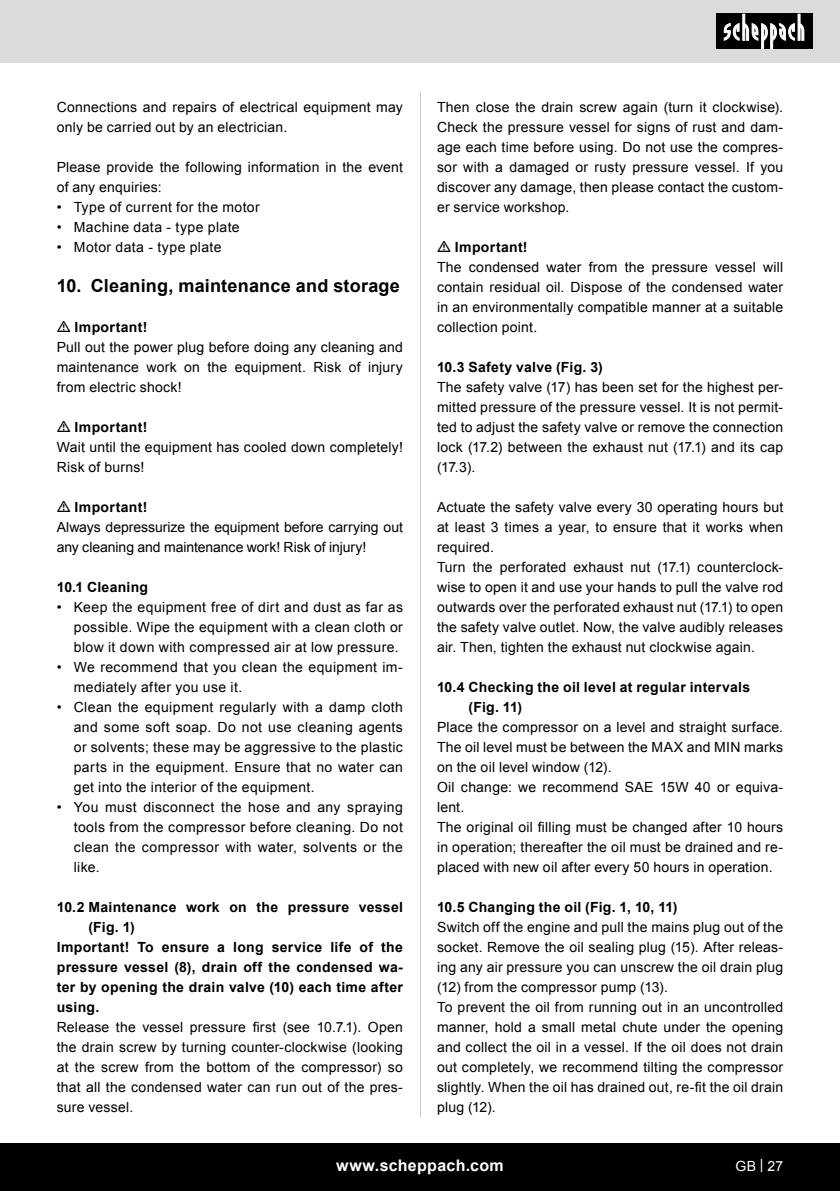
<style>
.page{position:relative;width:840px;height:1191px;background:#fff}
.page>*{position:absolute;margin:0;border:0;box-sizing:border-box;transform-origin:0 0}
.t1{font:700 18px "Arial";letter-spacing:.01em;color:#000}
.t2{font:700 16px "Arial";letter-spacing:.02em;color:#fff}
.t3{font:14px/20px "Arial";letter-spacing:.015em;color:#000;text-align:justify}
.Grundtext_Bold{font:700 14px/20px "Arial";letter-spacing:.02em;color:#000}
.t4{font:14px/20px "Arial";letter-spacing:-.005em;color:#000}
.t5{font:14px "Arial";color:#fff}
</style>
<div class="page">
<div style="left:0;top:0;width:839px;height:63px;background:#dbdbdb"></div>
<div style="left:0;top:1143px;width:839px;height:48px;background:#000"></div>
<div style="left:716px;top:14px;width:96px;height:35px;background:#000"></div>
<svg style="left:723px;top:14px;width:81px;height:35px"></svg>
<hr style="left:420px;top:92px;width:1px;height:1025px;background:#c7c7c7">
<p class="t3" style="left:57px;top:97px;width:347px">Connections and repairs of electrical equipment may only be carried out by an electrician.</p>
<p class="t3" style="left:57px;top:157px;width:347px">Please provide the following information in the event of any enquiries:</p>
<p class="t3" style="left:57px;top:197px;width:204px">• Type of current for the motor</p>
<p class="t3" style="left:57px;top:217px;width:184px">• Machine data - type plate</p>
<p class="t3" style="left:57px;top:237px;width:166px">• Motor data - type plate</p>
<p class="t1" style="left:57px;top:274px;width:344px">10. Cleaning, maintenance and storage</p>
<p class="Grundtext_Bold" style="left:75px;top:318px;width:74px">Important!</p>
<p class="t3" style="left:57px;top:337px;width:347px">Pull out the power plug before doing any cleaning and maintenance work on the equipment. Risk of injury from electric shock!</p>
<p class="Grundtext_Bold" style="left:75px;top:418px;width:74px">Important!</p>
<p class="t3" style="left:57px;top:437px;width:347px">Wait until the equipment has cooled down completely!<br>Risk of burns!</p>
<p class="Grundtext_Bold" style="left:75px;top:498px;width:74px">Important!</p>
<p class="t4" style="left:57px;top:517px;width:347px">Always depressurize the equipment before carrying out any cleaning and maintenance work! Risk of injury!</p>
<p class="Grundtext_Bold" style="left:57px;top:578px;width:93px">10.1 Cleaning</p>
<p class="t3" style="left:74px;top:597px;width:330px;text-indent:-17px">• Keep the equipment free of dirt and dust as far as possible. Wipe the equipment with a clean cloth or blow it down with compressed air at low pressure.</p>
<p class="t3" style="left:74px;top:657px;width:330px;text-indent:-17px">• We recommend that you clean the equipment im&shy;mediately after you use it.</p>
<p class="t3" style="left:74px;top:697px;width:330px;text-indent:-17px">• Clean the equipment regularly with a damp cloth and some soft soap. Do not use cleaning agents or solvents; these may be aggressive to the plastic parts in the equipment. Ensure that no water can get into the interior of the equipment.</p>
<p class="t3" style="left:74px;top:797px;width:330px;text-indent:-17px">• You must disconnect the hose and any spraying tools from the compressor before cleaning. Do not clean the compressor with water, solvents or the like.</p>
<p class="Grundtext_Bold" style="left:88px;top:898px;width:316px;text-indent:-32px">10.2 Maintenance work on the pressure vessel (Fig. 1)</p>
<p class="Grundtext_Bold" style="left:57px;top:938px;width:347px;text-align:justify">Important! To ensure a long service life of the pressure vessel (8), drain off the condensed wa&shy;ter by opening the drain valve (10) each time after using.</p>
<p class="t3" style="left:57px;top:1017px;width:347px">Release the vessel pressure first (see 10.7.1). Open the drain screw by turning counter-clockwise (looking at the screw from the bottom of the compressor) so that all the condensed water can run out of the pres&shy;sure vessel.</p>
<p class="t3" style="left:437px;top:97px;width:347px">Then close the drain screw again (turn it clockwise).<br>Check the pressure vessel for signs of rust and dam&shy;age each time before using. Do not use the compres&shy;sor with a damaged or rusty pressure vessel. If you discover any damage, then please contact the custom&shy;er service workshop.</p>
<p class="Grundtext_Bold" style="left:454px;top:238px;width:74px">Important!</p>
<p class="t3" style="left:437px;top:257px;width:347px">The condensed water from the pressure vessel will contain residual oil. Dispose of the condensed water in an environmentally compatible manner at a suitable collection point.</p>
<p class="Grundtext_Bold" style="left:437px;top:358px;width:167px">10.3 Safety valve (Fig. 3)</p>
<p class="t3" style="left:437px;top:377px;width:347px">The safety valve (17) has been set for the highest per&shy;mitted pressure of the pressure vessel. It is not permit&shy;ted to adjust the safety valve or remove the connection lock (17.2) between the exhaust nut (17.1) and its cap (17.3).</p>
<p class="t3" style="left:437px;top:497px;width:347px">Actuate the safety valve every 30 operating hours but at least 3 times a year, to ensure that it works when required.</p>
<p class="t3" style="left:437px;top:557px;width:347px">Turn the perforated exhaust nut (17.1) counterclock&shy;wise to open it and use your hands to pull the valve rod outwards over the perforated exhaust nut (17.1) to open the safety valve outlet. Now, the valve audibly releases air. Then, tighten the exhaust nut clockwise again.</p>
<p class="Grundtext_Bold" style="left:468px;top:678px;width:283px;text-indent:-32px">10.4 Checking the oil level at regular intervals (Fig. 11)</p>
<p class="t3" style="left:437px;top:717px;width:347px">Place the compressor on a level and straight surface.<br>The oil level must be between the MAX and MIN marks on the oil level window (12).</p>
<p class="t3" style="left:437px;top:777px;width:347px">Oil change: we recommend SAE 15W 40 or equiva&shy;lent.</p>
<p class="t3" style="left:437px;top:817px;width:347px">The original oil filling must be changed after 10 hours in operation; thereafter the oil must be drained and re&shy;placed with new oil after every 50 hours in operation.</p>
<p class="Grundtext_Bold" style="left:437px;top:898px;width:242px">10.5 Changing the oil (Fig. 1, 10, 11)</p>
<p class="t3" style="left:437px;top:917px;width:347px">Switch off the engine and pull the mains plug out of the socket. Remove the oil sealing plug (15). After releas&shy;ing any air pressure you can unscrew the oil drain plug (12) from the compressor pump (13).</p>
<p class="t3" style="left:437px;top:997px;width:347px">To prevent the oil from running out in an uncontrolled manner, hold a small metal chute under the opening and collect the oil in a vessel. If the oil does not drain out completely, we recommend tilting the compressor slightly. When the oil has drained out, re-fit the oil drain plug (12).</p>
<p class="t2" style="left:336px;top:1154px;width:169px">www.scheppach.com</p>
<p class="t5" style="left:735px;top:1156px;width:49px">GB | 27</p>
</div>
